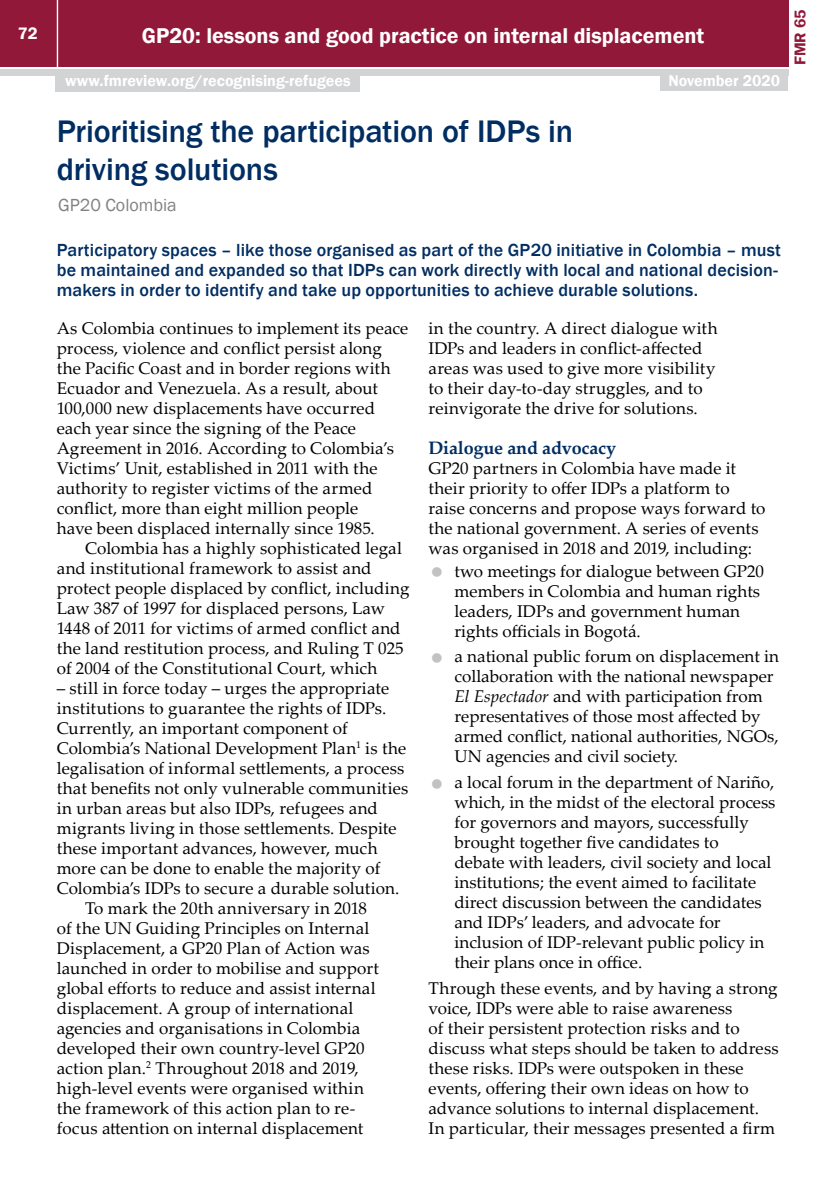
<style>
.page{position:relative;width:840px;height:1191px;background:#fff}
.page>*{position:absolute;margin:0;border:0;box-sizing:border-box;transform-origin:0 0}
.t1{font:500 32px/38px "Franklin Gothic";letter-spacing:-.005em;color:#002d62}
.t2{font:600 22px "Franklin Gothic";color:#fff}
.t3{font:500 18px/20px "Franklin Gothic";letter-spacing:.01em;color:#002d62}
.t4{font:700 18px "Palatino Linotype";letter-spacing:-.01em;color:#002d62}
.t5{font:18px "Franklin Gothic";color:#808285}
.t6{font:17px/20px "Palatino Linotype";color:#000}
.t7{font:600 17px "Franklin Gothic";color:#fff}
.t8{font:600 16px "Franklin Gothic";color:#fff}
.t9{font:600 16px "Franklin Gothic";color:#92183a}
.s1{font-style:italic}
</style>
<div class="page">
<div style="left:0;top:0;width:787px;height:66px;background:#92183a"></div>
<div style="left:0;top:69px;width:787px;height:6px;background:#d1d3d4"></div>
<hr style="left:57px;top:0;width:1px;height:67px;background:#fff">
<div style="left:55px;top:74px;width:305px;height:18px;background:#d1d3d4"></div>
<div style="left:660px;top:73px;width:127px;height:18px;background:#d1d3d4"></div>
<p class="t7" style="left:18px;top:23px;width:21px">72</p>
<p class="t2" style="left:142px;top:22px;width:563px">GP20: lessons and good practice on internal displacement</p>
<p class="t8" style="left:65px;top:71px;width:286px">www.fmreview.org/recognising-refugees</p>
<p class="t8" style="left:668px;top:71px;width:113px">November 2020</p>
<h1 class="t1" style="left:57px;top:112px;width:517px">Prioritising the participation of IDPs in driving solutions</h1>
<p class="t5" style="left:58px;top:194px;width:120px">GP20 Colombia</p>
<p class="t3" style="left:57px;top:240px;width:725px">Participatory spaces – like those organised as part of the GP20 initiative in Colombia – must be maintained and expanded so that IDPs can work directly with local and national decision&shy;makers in order to identify and take up opportunities to achieve durable solutions.</p>
<p class="t6" style="left:57px;top:317px;width:353px">As Colombia continues to implement its peace process, violence and conflict persist along the Pacific Coast and in border regions with Ecuador and Venezuela. As a result, about 100,000 new displacements have occurred each year since the signing of the Peace Agreement in 2016. According to Colombia’s Victims’ Unit, established in 2011 with the authority to register victims of the armed conflict, more than eight million people<br>have been displaced internally since 1985.</p>
<p class="t6" style="left:57px;top:537px;width:354px;text-indent:28px">Colombia has a highly sophisticated legal and institutional framework to assist and protect people displaced by conflict, including Law 387 of 1997 for displaced persons, Law 1448 of 2011 for victims of armed conflict and the land restitution process, and Ruling T 025 of 2004 of the Constitutional Court, which</p>
<p class="t6" style="left:57px;top:677px;width:334px">– still in force today – urges the appropriate</p>
<p class="t6" style="left:57px;top:697px;width:331px">institutions to guarantee the rights of IDPs.</p>
<p class="t6" style="left:57px;top:717px;width:292px">Currently, an important component of</p>
<p class="t6" style="left:57px;top:737px;width:351px">Colombia’s National Development Plan<sup>1</sup> is the</p>
<p class="t6" style="left:57px;top:757px;width:349px">legalisation of informal settlements, a process</p>
<p class="t6" style="left:57px;top:777px;width:353px">that benefits not only vulnerable communities</p>
<p class="t6" style="left:57px;top:797px;width:322px">in urban areas but also IDPs, refugees and</p>
<p class="t6" style="left:57px;top:817px;width:341px">migrants living in those settlements. Despite</p>
<p class="t6" style="left:57px;top:837px;width:322px">these important advances, however, much</p>
<p class="t6" style="left:57px;top:857px;width:325px">more can be done to enable the majority of</p>
<p class="t6" style="left:57px;top:877px;width:344px">Colombia’s IDPs to secure a durable solution.</p>
<p class="t6" style="left:85px;top:897px;width:283px">To mark the 20th anniversary in 2018</p>
<p class="t6" style="left:57px;top:917px;width:314px">of the UN Guiding Principles on Internal</p>
<p class="t6" style="left:57px;top:937px;width:314px">Displacement, a GP20 Plan of Action was</p>
<p class="t6" style="left:57px;top:957px;width:324px">launched in order to mobilise and support</p>
<p class="t6" style="left:57px;top:977px;width:320px">global efforts to reduce and assist internal</p>
<p class="t6" style="left:57px;top:997px;width:298px">displacement. A group of international</p>
<p class="t6" style="left:57px;top:1017px;width:305px">agencies and organisations in Colombia</p>
<p class="t6" style="left:57px;top:1037px;width:309px">developed their own country-level GP20</p>
<p class="t6" style="left:57px;top:1057px;width:303px">action plan.<sup>2</sup> Throughout 2018 and 2019,</p>
<p class="t6" style="left:57px;top:1077px;width:308px">high-level events were organised within</p>
<p class="t6" style="left:57px;top:1097px;width:300px">the framework of this action plan to re-</p>
<p class="t6" style="left:57px;top:1117px;width:308px">focus attention on internal displacement</p>
<p class="t6" style="left:428px;top:317px;width:290px">in the country. A direct dialogue with IDPs and leaders in conflict-affected areas was used to give more visibility to their day-to-day struggles, and to reinvigorate the drive for solutions.</p>
<p class="t4" style="left:428px;top:435px;width:189px">Dialogue and advocacy</p>
<p class="t6" style="left:428px;top:457px;width:338px">GP20 partners in Colombia have made it their priority to offer IDPs a platform to raise concerns and propose ways forward to the national government. A series of events was organised in 2018 and 2019, including:</p>
<p class="t6" style="left:454px;top:560px;width:311px">two meetings for dialogue between GP20 members in Colombia and human rights leaders, IDPs and government human rights officials in Bogotá.</p>
<p class="t6" style="left:454px;top:646px;width:326px">a national public forum on displacement in collaboration with the national newspaper <span class="s1">El Espectador</span> and with participation from representatives of those most affected by armed conflict, national authorities, NGOs, UN agencies and civil society.</p>
<p class="t6" style="left:454px;top:771px;width:322px">a local forum in the department of Nariño, which, in the midst of the electoral process for governors and mayors, successfully brought together five candidates to<br>debate with leaders, civil society and local institutions; the event aimed to facilitate direct discussion between the candidates and IDPs’ leaders, and advocate for inclusion of IDP-relevant public policy in their plans once in office.</p>
<p class="t6" style="left:428px;top:977px;width:351px">Through these events, and by having a strong voice, IDPs were able to raise awareness<br>of their persistent protection risks and to discuss what steps should be taken to address these risks. IDPs were outspoken in these events, offering their own ideas on how to advance solutions to internal displacement.<br>In particular, their messages presented a firm</p>
<p class="t9" style="left:789px;top:65px;width:57px;rotate:-90deg">FMR 65</p>
</div>
